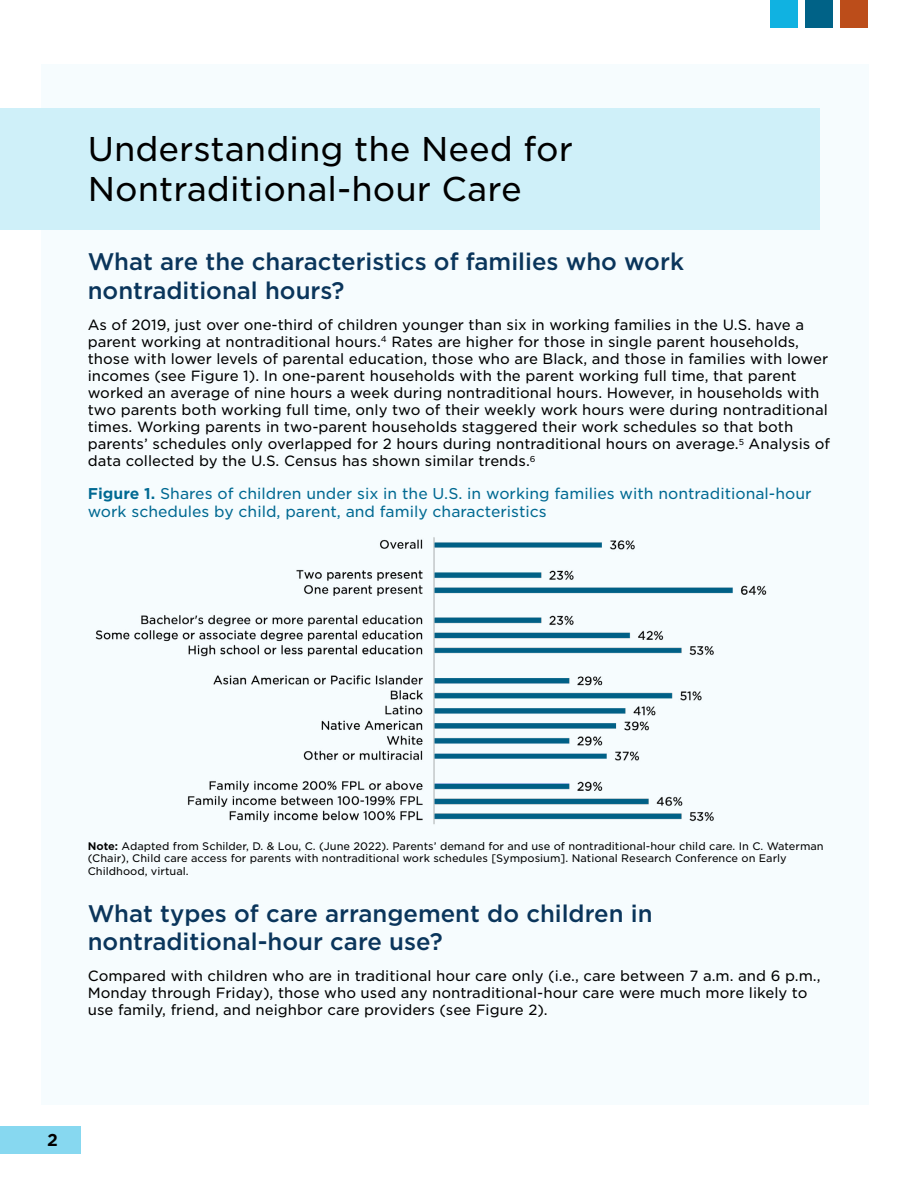
<style>
.page{position:relative;width:918px;height:1188px;background:#fff}
.page>*{position:absolute;margin:0;border:0;box-sizing:border-box;transform-origin:0 0}
.t1{font:33px/39.6px "Gotham S Sm";color:#000}
.t2{font:500 24px/28.8px "Gotham";color:#0a355b}
.t3{font:700 16.5px "Gotham S Sm";color:#000}
.t4{font:15px/18.8px "Gotham S Sm";color:#006992}
.t5{font:14.25px/17.1px "Gotham S Sm";color:#000}
.t6{font:10.5px/12.6px "Gotham S Sm";color:#000}
.s1{font-weight:700}
</style>
<div class="page">
<div style="left:0;top:1126px;width:81px;height:28px;background:#87d8f0"></div>
<div style="left:805px;top:0;width:28px;height:28px;background:#006287"></div>
<div style="left:770px;top:0;width:28px;height:28px;background:#10b2e1"></div>
<div style="left:841px;top:0;width:27px;height:28px;background:#bc4d1a"></div>
<div style="left:41px;top:65px;width:827px;height:1040px;background:#f6fcfe"></div>
<div style="left:0;top:108px;width:819px;height:122px;background:#cff0f9"></div>
<img style="left:95px;top:537px;width:672px;height:287px">
<h2 class="t1" style="left:88px;top:129px;width:487px">Understanding the Need for<br>Nontraditional-hour Care</h2>
<h3 class="t2" style="left:88px;top:247px;width:598px">What are the characteristics of families who work nontraditional hours?</h3>
<p class="t5" style="left:88px;top:316px;width:744px">As of 2019, just over one-third of children younger than six in working families in the U.S. have a parent working at nontraditional hours.<sup>4</sup> Rates are higher for those in single parent households, those with lower levels of parental education, those who are Black, and those in families with lower incomes (see Figure 1). In one-parent households with the parent working full time, that parent worked an average of nine hours a week during nontraditional hours. However, in households with two parents both working full time, only two of their weekly work hours were during nontraditional times. Working parents in two-parent households staggered their work schedules so that both parents’ schedules only overlapped for 2 hours during nontraditional hours on average.<sup>5</sup> Analysis of data collected by the U.S. Census has shown similar trends.<sup>6</sup></p>
<p class="t4" style="left:88px;top:484px;width:725px"><span class="s1">Figure 1.</span> Shares of children under six in the U.S. in working families with nontraditional-hour work schedules by child, parent, and family characteristics</p>
<p class="t6" style="left:88px;top:839px;width:737px"><span class="s1">Note:</span> Adapted from Schilder, D. &amp; Lou, C. (June 2022). Parents’ demand for and use of nontraditional-hour child care. In C. Waterman (Chair), Child care access for parents with nontraditional work schedules [Symposium]. National Research Conference on Early<br>Childhood, virtual.</p>
<h3 class="t2" style="left:88px;top:898px;width:566px">What types of care arrangement do children in nontraditional-hour care use?</h3>
<p class="t5" style="left:88px;top:967px;width:734px">Compared with children who are in traditional hour care only (i.e., care between 7 a.m. and 6 p.m.,<br>Monday through Friday), those who used any nontraditional-hour care were much more likely to use family, friend, and neighbor care providers (see Figure 2).</p>
<p class="t3" style="left:47px;top:1129px;width:12px">2</p>
</div>
